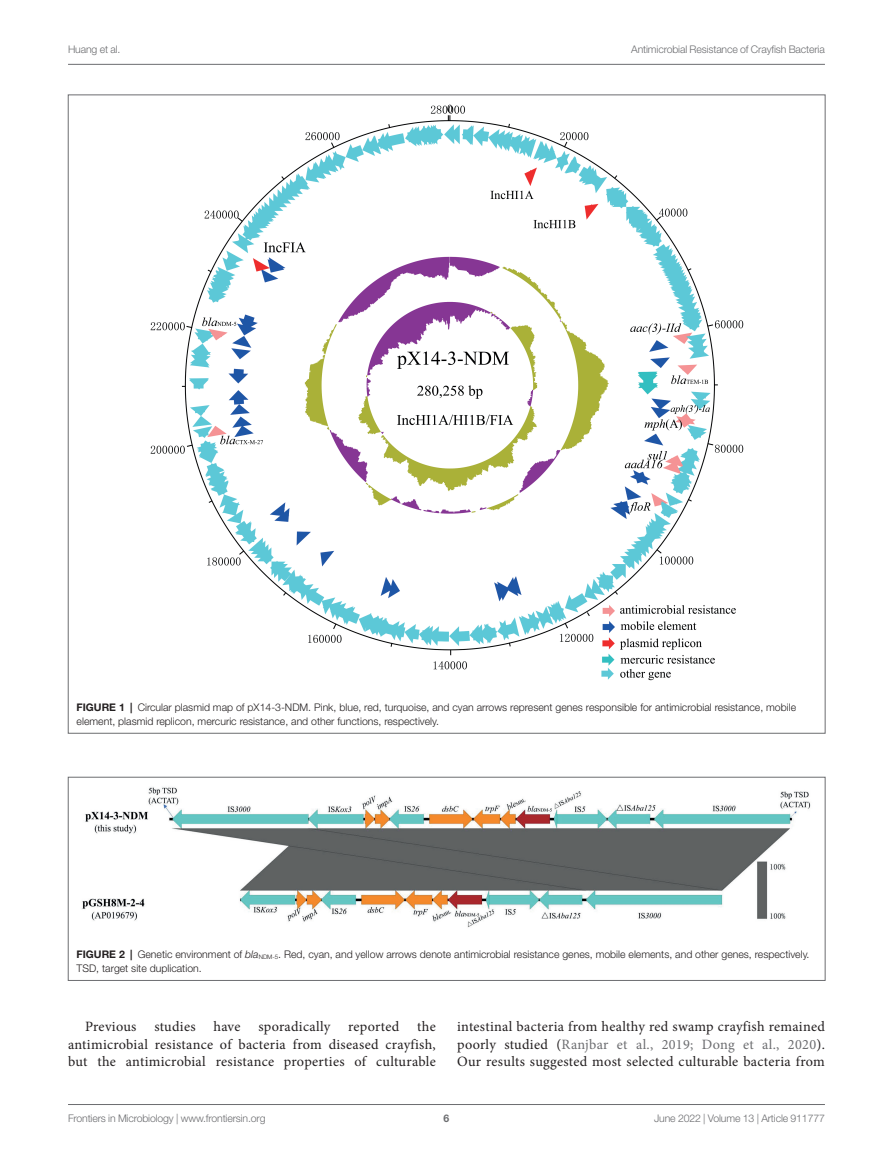
<style>
.page{position:relative;width:893px;height:1170px;background:#fff}
.page>*{position:absolute;margin:0;border:0;box-sizing:border-box;transform-origin:0 0}
.TEXT{font:14.25px/17.2px "Minion Pro";letter-spacing:.02em;color:#231f20;text-align:justify}
.FIG_LEG{font:300 10.5px/14.2px "Helvetica Neue LT Std";color:#231f20}
.t1{font:300 10.5px "Helvetica Neue LT Std";letter-spacing:-.015em;color:#6c6d70}
.t2{font:700 10.5px "Helvetica Neue LT Std";color:#6c6d70}
.s1{font-weight:700}
.s2{font-style:italic}
.s3{color:#6c6d70}
</style>
<div class="page">
<hr style="left:68px;top:64px;width:757px;height:1px;background:#6c6d70">
<hr style="left:68px;top:1104px;width:757px;height:1px;background:#6c6d70">
<img style="left:150px;top:104px;width:594px;height:577px">
<img style="left:81px;top:787px;width:730px;height:141px">
<div style="left:68px;top:777px;width:757px;height:203px;border:1px solid #6c6d70"></div>
<p class="t1" style="left:68px;top:42px;width:54px">Huang et al.</p>
<p class="t1" style="left:631px;top:42px;width:195px">Antimicrobial Resistance of Crayfish Bacteria</p>
<p class="FIG_LEG" style="left:77px;top:699px;width:721px"><span class="s1">FIGURE 1 |</span> Circular plasmid map of pX14-3-NDM. Pink, blue, red, turquoise, and cyan arrows represent genes responsible for antimicrobial resistance, mobile element, plasmid replicon, mercuric resistance, and other functions, respectively.</p>
<p class="FIG_LEG" style="left:77px;top:946px;width:734px"><span class="s1">FIGURE 2 |</span> Genetic environment of <span class="s2">bla</span><sub>NDM-5</sub>. Red, cyan, and yellow arrows denote antimicrobial resistance genes, mobile elements, and other genes, respectively.<br>TSD, target site duplication.</p>
<p class="TEXT" style="left:68px;top:1018px;width:369px;text-indent:349px">the antimicrobial resistance of bacteria from diseased crayfish, but the antimicrobial resistance properties of culturable</p>
<p class="TEXT" style="left:457px;top:1018px;width:369px">intestinal bacteria from healthy red swamp crayfish remained poorly studied (<span class="s3">Ranjbar et al., 2019; Dong et al., 2020</span>).<br>Our results suggested most selected culturable bacteria from</p>
<p class="TEXT" style="left:85px;top:1018px;width:53px">Previous</p>
<p class="TEXT" style="left:154px;top:1018px;width:43px">studies</p>
<p class="TEXT" style="left:214px;top:1018px;width:28px">have</p>
<p class="TEXT" style="left:258px;top:1018px;width:73px">sporadically</p>
<p class="TEXT" style="left:348px;top:1018px;width:53px">reported</p>
<p class="t1" style="left:68px;top:1111px;width:199px">Frontiers in Microbiology | www.frontiersin.org</p>
<p class="t2" style="left:444px;top:1111px;width:7px">6</p>
<p class="t1" style="left:654px;top:1111px;width:172px">June 2022 | Volume 13 | Article 911777</p>
</div>
